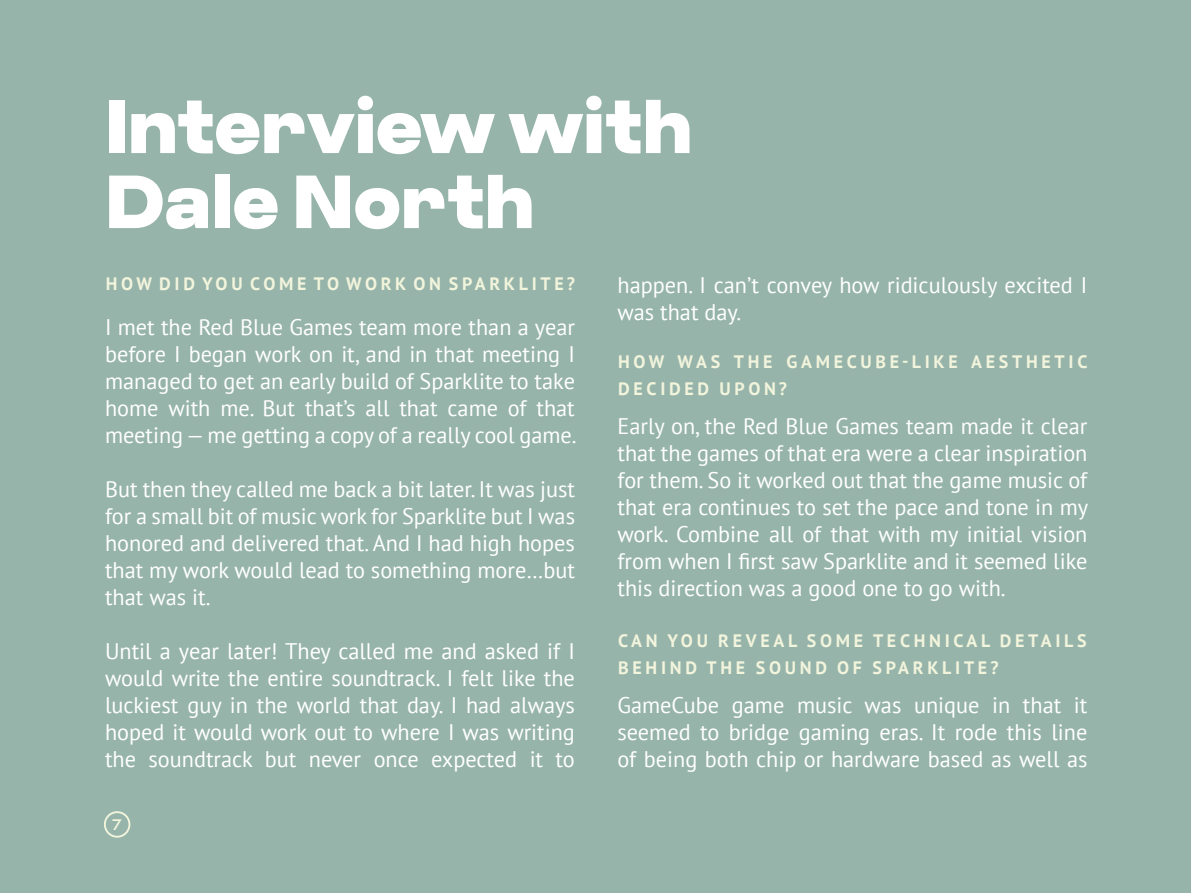
<style>
.page{position:relative;width:1191px;height:893px;background:#96b4aa}
.page>*{position:absolute;margin:0;border:0;box-sizing:border-box;transform-origin:0 0}
.t1{font:75px/75px "Criteria CF Super";letter-spacing:-.01em;color:#fff}
.t2{font:22.5px/27px "PT Sans";color:#fff;text-align:justify}
.t3{font:700 18px/27px "PT Sans";letter-spacing:.205em;color:#f2f4dc}
.t4{font:500 15.3px "Criteria CF";color:#f2f4dc}
</style>
<div class="page">
<div style="left:104px;top:811px;width:26px;height:27px;border:2px solid #f2f4dc;border-radius:50%"></div>
<h1 class="t1" style="left:105px;top:93px;width:589px">Interview with<br>Dale North</h1>
<p class="t3" style="left:106px;top:270px;width:471px">HOW DID YOU COME TO WORK ON SPARKLITE?</p>
<p class="t2" style="left:105px;top:313px;width:473px">I met the Red Blue Games team more than a year before I began work on it, and in that meeting I managed to get an early build of Sparklite to take home with me. But that’s all that came of that meeting — me getting a copy of a really cool game.</p>
<p class="t2" style="left:105px;top:475px;width:471px">But then they called me back a bit later. It was just for a small bit of music work for Sparklite but I was honored and delivered that. And I had high hopes that my work would lead to something more…but that was it.</p>
<p class="t2" style="left:105px;top:637px;width:471px">Until a year later! They called me and asked if I would write the entire soundtrack. I felt like the luckiest guy in the world that day. I had always hoped it would work out to where I was writing the soundtrack but never once expected it to</p>
<p class="t4" style="left:112px;top:815px;width:11px">7</p>
<p class="t2" style="left:617px;top:271px;width:471px">happen. I can’t convey how ridiculously excited I was that day.</p>
<p class="t3" style="left:618px;top:348px;width:471px">HOW WAS THE GAMECUBE-LIKE AESTHETIC<br>DECIDED UPON?</p>
<p class="t2" style="left:617px;top:412px;width:472px">Early on, the Red Blue Games team made it clear that the games of that era were a clear inspiration for them. So it worked out that the game music of that era continues to set the pace and tone in my work. Combine all of that with my initial vision from when I first saw Sparklite and it seemed like this direction was a good one to go with.</p>
<p class="t3" style="left:618px;top:627px;width:470px">CAN YOU REVEAL SOME TECHNICAL DETAILS<br>BEHIND THE SOUND OF SPARKLITE?</p>
<p class="t2" style="left:617px;top:691px;width:471px">GameCube game music was unique in that it seemed to bridge gaming eras. It rode this line of being both chip or hardware based as well as</p>
</div>
